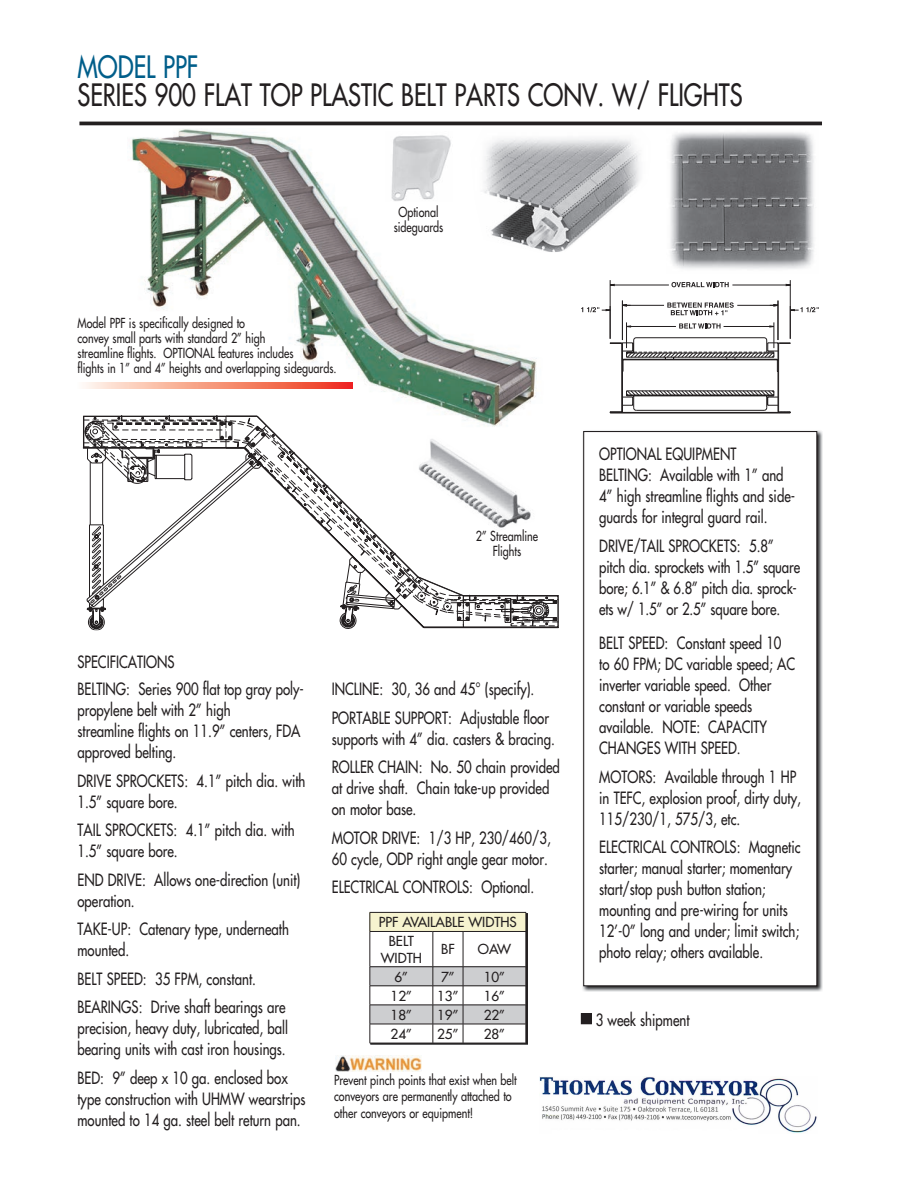
<style>
.page{position:relative;width:910px;height:1188px;background:#fff}
.page>*{position:absolute;margin:0;border:0;box-sizing:border-box;transform-origin:0 0}
.t1{font:30px "Futura";color:#231f20;scale:.8 1}
.t2{font:30px "Futura";color:#005e8a;scale:.8 1}
.t3{font:16.5px/21px "Futura";color:#231f20;scale:.8 1}
.t4{font:13.5px/15px "Futura";color:#231f20;scale:.8 1}
.t5{font:13.5px/19px "Futura";color:#231f20}
</style>
<div class="page">
<hr style="left:79px;top:122px;width:743px;height:3px;background:#231f20">
<img style="left:582px;top:430px;width:240px;height:562px">
<div style="left:583px;top:432px;width:233px;height:554px;background:#fff"></div>
<div style="left:583px;top:431px;width:234px;height:555px;border:1px solid #231f20"></div>
<img style="left:127px;top:129px;width:410px;height:275px">
<svg style="left:85px;top:382px;width:267px;height:6px;background:#f5927b"></svg>
<hr style="left:610px;top:285px;width:59px;height:1px;background:#231f20">
<hr style="left:732px;top:285px;width:58px;height:1px;background:#231f20">
<hr style="left:610px;top:280px;width:1px;height:59px;background:#231f20">
<hr style="left:790px;top:280px;width:1px;height:59px;background:#231f20">
<svg style="left:671px;top:282px;width:57px;height:5px"></svg>
<svg style="left:581px;top:300px;width:237px;height:113px"></svg>
<img style="left:670px;top:132px;width:144px;height:137px">
<svg style="left:470px;top:252px;width:67px;height:5px"></svg>
<img style="left:470px;top:129px;width:170px;height:123px">
<div style="left:385px;top:130px;width:71px;height:73px;background:#fff"></div>
<img style="left:391px;top:135px;width:60px;height:66px">
<svg style="left:82px;top:404px;width:441px;height:227px"></svg>
<svg style="left:83px;top:415px;width:476px;height:215px"></svg>
<div style="left:581px;top:1014px;width:10px;height:10px;background:#231f20"></div>
<div style="left:581px;top:1013px;width:11px;height:11px;border:1px solid #231f20"></div>
<img style="left:335px;top:1055px;width:87px;height:17px">
<hr style="left:369px;top:912px;width:64px;height:1px;background:#231f20">
<hr style="left:433px;top:912px;width:30px;height:1px;background:#231f20">
<hr style="left:463px;top:912px;width:63px;height:1px;background:#231f20">
<svg style="left:369px;top:913px;width:157px;height:130px"></svg>
<hr style="left:369px;top:1043px;width:64px;height:1px;background:#231f20">
<hr style="left:433px;top:1043px;width:30px;height:1px;background:#231f20">
<hr style="left:463px;top:1043px;width:63px;height:1px;background:#231f20">
<img style="left:539px;top:1077px;width:278px;height:56px">
<h1 class="t2" style="left:77px;top:47px;width:152px">MODEL PPF</h1>
<h1 class="t1" style="left:77px;top:76px;width:833px">SERIES 900 FLAT TOP PLASTIC BELT PARTS CONV. W/ FLIGHTS</h1>
<p class="t4" style="left:77px;top:316px;width:325px">Model PPF is specifically designed to<br>convey small parts with standard 2” high<br>streamline flights. OPTIONAL features includes<br>flights in 1” and 4” heights and overlapping sideguards.</p>
<p class="t4" style="left:393px;top:205px;width:64px;text-align:center">Optional sideguards</p>
<p class="t3" style="left:77px;top:651px;width:123px">SPECIFICATIONS</p>
<p class="t4" style="left:476px;top:529px;width:79px;text-align:center">2” Streamline<br>Flights</p>
<p class="t3" style="left:77px;top:679px;width:285px">BELTING: Series 900 flat top gray poly&shy;propylene belt with 2” high<br>streamline flights on 11.9” centers, FDA approved belting.</p>
<p class="t3" style="left:77px;top:770px;width:286px">DRIVE SPROCKETS: 4.1” pitch dia. with<br>1.5” square bore.</p>
<p class="t3" style="left:77px;top:820px;width:273px">TAIL SPROCKETS: 4.1” pitch dia. with<br>1.5” square bore.</p>
<p class="t3" style="left:77px;top:869px;width:280px">END DRIVE: Allows one-direction (unit) operation.</p>
<p class="t3" style="left:77px;top:919px;width:266px">TAKE-UP: Catenary type, underneath mounted.</p>
<p class="t3" style="left:77px;top:964px;width:262px;line-height:28.5px">BELT SPEED: 35 FPM, constant.<br>BEARINGS: Drive shaft bearings are</p>
<p class="t3" style="left:77px;top:1018px;width:265px">precision, heavy duty, lubricated, ball bearing units with cast iron housings.</p>
<p class="t3" style="left:77px;top:1067px;width:286px">BED: 9” deep x 10 ga. enclosed box type construction with UHMW wearstrips mounted to 14 ga. steel belt return pan.</p>
<p class="t3" style="left:332px;top:675px;width:273px;line-height:28.5px">INCLINE: 30, 36 and 45° (specify).<br>PORTABLE SUPPORT: Adjustable floor</p>
<p class="t3" style="left:332px;top:724px;width:286px;line-height:28.5px">supports with 4” dia. casters &amp; bracing.<br>ROLLER CHAIN: No. 50 chain provided</p>
<p class="t3" style="left:332px;top:778px;width:273px">at drive shaft. Chain take-up provided on motor base.</p>
<p class="t3" style="left:332px;top:827px;width:275px">MOTOR DRIVE: 1/3 HP, 230/460/3,<br>60 cycle, ODP right angle gear motor.</p>
<p class="t3" style="left:332px;top:877px;width:255px">ELECTRICAL CONTROLS: Optional.</p>
<p class="t5" style="left:389px;top:913px;width:130px;text-indent:-10px">PPF AVAILABLE WIDTHS<br>BELT</p>
<p class="t5" style="left:381px;top:948px;width:43px">WIDTH</p>
<p class="t5" style="left:441px;top:940px;width:15px">BF</p>
<p class="t5" style="left:478px;top:940px;width:35px">OAW</p>
<p class="t5" style="left:394px;top:967px;width:15px">6”</p>
<p class="t5" style="left:441px;top:967px;width:15px">7”</p>
<p class="t5" style="left:483px;top:967px;width:23px">10”</p>
<p class="t5" style="left:390px;top:986px;width:23px">12”</p>
<p class="t5" style="left:437px;top:986px;width:23px">13”</p>
<p class="t5" style="left:483px;top:986px;width:23px">16”</p>
<p class="t5" style="left:390px;top:1005px;width:23px">18”</p>
<p class="t5" style="left:437px;top:1005px;width:23px">19”</p>
<p class="t5" style="left:483px;top:1005px;width:23px">22”</p>
<p class="t5" style="left:390px;top:1024px;width:23px">24”</p>
<p class="t5" style="left:437px;top:1024px;width:23px">25”</p>
<p class="t5" style="left:483px;top:1024px;width:23px">28”</p>
<p class="t4" style="left:334px;top:1071px;width:230px;line-height:16.5px">Prevent pinch points that exist when belt conveyors are permanently attached to other conveyors or equipment!</p>
<p class="t3" style="left:599px;top:443px;width:246px">OPTIONAL EQUIPMENT<br>BELTING: Available with 1” and<br>4” high streamline flights and side&shy;guards for integral guard rail.</p>
<p class="t3" style="left:599px;top:535px;width:252px">DRIVE/TAIL SPROCKETS: 5.8” pitch dia. sprockets with 1.5” square bore; 6.1” &amp; 6.8” pitch dia. sprock&shy;ets w/ 1.5” or 2.5” square bore.</p>
<p class="t3" style="left:599px;top:632px;width:246px">BELT SPEED: Constant speed 10 to 60 FPM; DC variable speed; AC inverter variable speed. Other constant or variable speeds available. NOTE: CAPACITY<br>CHANGES WITH SPEED.</p>
<p class="t3" style="left:599px;top:766px;width:254px">MOTORS: Available through 1 HP in TEFC, explosion proof, dirty duty,<br>115/230/1, 575/3, etc.</p>
<p class="t3" style="left:599px;top:836px;width:253px">ELECTRICAL CONTROLS: Magnetic starter; manual starter; momentary start/stop push button station; mounting and pre-wiring for units 12’-0” long and under; limit switch; photo relay; others available.</p>
<p class="t3" style="left:595px;top:1009px;width:119px">3 week shipment</p>
</div>
